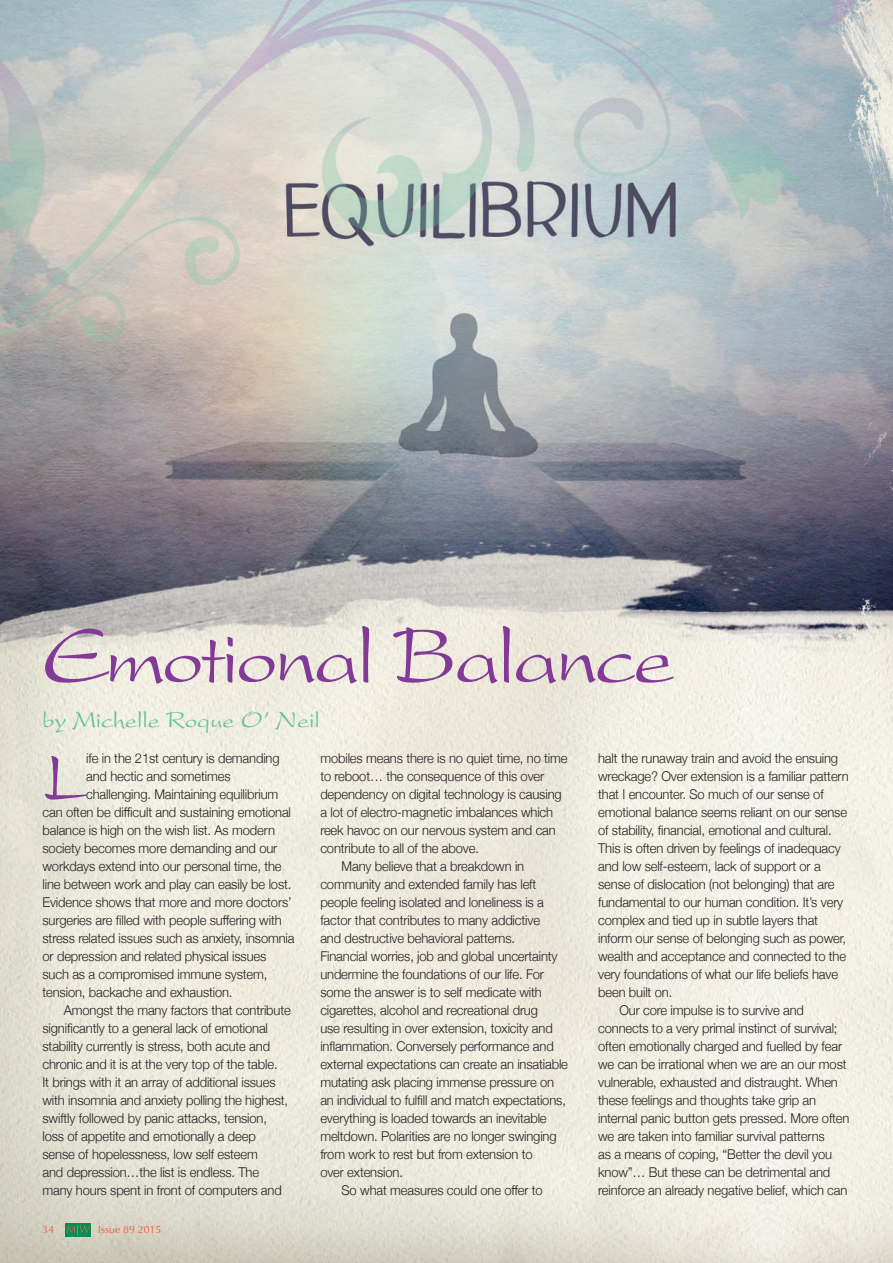
<style>
.page{position:relative;width:893px;height:1263px;background:#fff}
.page>*{position:absolute;margin:0;border:0;box-sizing:border-box;transform-origin:0 0}
.t1{font:84px "Snippet Script S Si";letter-spacing:-.04em;color:#823a96}
.t2{font:69.3px "Snippet Script S Si";color:#823a96;scale:.96 1}
.t3{font:24px "Snippet Script S Si";color:#63c295}
.t4{font:300 13.5px "Helvetica Neue";letter-spacing:-.01em;color:#231f20;scale:.96 1}
.t5{font:10.5px "Optima";color:#ef5e3f}
</style>
<div class="page">
<img style="left:0;top:0;width:893px;height:1263px">
<div style="left:66px;top:1223px;width:25px;height:13px;background:#008d58"></div>
<svg style="left:67px;top:1225px;width:23px;height:9px"></svg>
<h1 class="t1" style="left:43px;top:608px;width:634px">Emotional Balance</h1>
<h3 class="t3" style="left:43px;top:706px;width:279px">by Michelle Roque O’ Neil</h3>
<h2 class="t2" style="left:43px;top:738px;width:48px">L</h2>
<p class="t4" style="left:86px;top:747px;width:203px">ife in the 21st century is demanding</p>
<p class="t4" style="left:86px;top:765px;width:152px">and hectic and sometimes</p>
<p class="t4" style="left:86px;top:783px;width:202px">challenging. Maintaining equilibrium</p>
<p class="t4" style="left:43px;top:801px;width:260px">can often be difficult and sustaining emotional</p>
<p class="t4" style="left:43px;top:819px;width:244px">balance is high on the wish list. As modern</p>
<p class="t4" style="left:43px;top:837px;width:246px">society becomes more demanding and our</p>
<p class="t4" style="left:43px;top:855px;width:251px">workdays extend into our personal time, the</p>
<p class="t4" style="left:43px;top:873px;width:261px">line between work and play can easily be lost.</p>
<p class="t4" style="left:43px;top:891px;width:261px">Evidence shows that more and more doctors’</p>
<p class="t4" style="left:43px;top:909px;width:251px">surgeries are filled with people suffering with</p>
<p class="t4" style="left:43px;top:927px;width:264px">stress related issues such as anxiety, insomnia</p>
<p class="t4" style="left:43px;top:945px;width:235px">or depression and related physical issues</p>
<p class="t4" style="left:43px;top:963px;width:236px">such as a compromised immune system,</p>
<p class="t4" style="left:43px;top:981px;width:199px">tension, backache and exhaustion.</p>
<p class="t4" style="left:64px;top:999px;width:238px">Amongst the many factors that contribute</p>
<p class="t4" style="left:43px;top:1017px;width:236px">significantly to a general lack of emotional</p>
<p class="t4" style="left:43px;top:1035px;width:239px">stability currently is stress, both acute and</p>
<p class="t4" style="left:43px;top:1053px;width:246px">chronic and it is at the very top of the table.</p>
<p class="t4" style="left:43px;top:1071px;width:244px">It brings with it an array of additional issues</p>
<p class="t4" style="left:43px;top:1089px;width:257px">with insomnia and anxiety polling the highest,</p>
<p class="t4" style="left:43px;top:1107px;width:235px">swiftly followed by panic attacks, tension,</p>
<p class="t4" style="left:43px;top:1125px;width:224px">loss of appetite and emotionally a deep</p>
<p class="t4" style="left:43px;top:1143px;width:226px">sense of hopelessness, low self esteem</p>
<p class="t4" style="left:43px;top:1161px;width:227px">and depression…the list is endless. The</p>
<p class="t4" style="left:43px;top:1179px;width:251px">many hours spent in front of computers and</p>
<p class="t5" style="left:43px;top:1223px;width:13px">34</p>
<p class="t5" style="left:98px;top:1223px;width:65px">Issue 89 2015</p>
<p class="t4" style="left:320px;top:747px;width:259px">mobiles means there is no quiet time, no time</p>
<p class="t4" style="left:320px;top:765px;width:235px">to reboot… the consequence of this over</p>
<p class="t4" style="left:320px;top:783px;width:253px">dependency on digital technology is causing</p>
<p class="t4" style="left:320px;top:801px;width:244px">a lot of electro-magnetic imbalances which</p>
<p class="t4" style="left:320px;top:819px;width:247px">reek havoc on our nervous system and can</p>
<p class="t4" style="left:320px;top:837px;width:167px">contribute to all of the above.</p>
<p class="t4" style="left:342px;top:855px;width:192px">Many believe that a breakdown in</p>
<p class="t4" style="left:320px;top:873px;width:227px">community and extended family has left</p>
<p class="t4" style="left:320px;top:891px;width:234px">people feeling isolated and loneliness is a</p>
<p class="t4" style="left:320px;top:909px;width:230px">factor that contributes to many addictive</p>
<p class="t4" style="left:320px;top:927px;width:204px">and destructive behavioral patterns.</p>
<p class="t4" style="left:320px;top:945px;width:249px">Financial worries, job and global uncertainty</p>
<p class="t4" style="left:320px;top:963px;width:235px">undermine the foundations of our life. For</p>
<p class="t4" style="left:320px;top:981px;width:232px">some the answer is to self medicate with</p>
<p class="t4" style="left:320px;top:999px;width:228px">cigarettes, alcohol and recreational drug</p>
<p class="t4" style="left:320px;top:1017px;width:244px">use resulting in over extension, toxicity and</p>
<p class="t4" style="left:320px;top:1035px;width:245px">inflammation. Conversely performance and</p>
<p class="t4" style="left:320px;top:1053px;width:259px">external expectations can create an insatiable</p>
<p class="t4" style="left:320px;top:1071px;width:245px">mutating ask placing immense pressure on</p>
<p class="t4" style="left:320px;top:1089px;width:257px">an individual to fulfill and match expectations,</p>
<p class="t4" style="left:320px;top:1107px;width:237px">everything is loaded towards an inevitable</p>
<p class="t4" style="left:320px;top:1125px;width:248px">meltdown. Polarities are no longer swinging</p>
<p class="t4" style="left:320px;top:1143px;width:223px">from work to rest but from extension to</p>
<p class="t4" style="left:320px;top:1161px;width:88px">over extension.</p>
<p class="t4" style="left:342px;top:1179px;width:211px">So what measures could one offer to</p>
<p class="t4" style="left:598px;top:747px;width:252px">halt the runaway train and avoid the ensuing</p>
<p class="t4" style="left:598px;top:765px;width:262px">wreckage? Over extension is a familiar pattern</p>
<p class="t4" style="left:598px;top:783px;width:236px">that I encounter. So much of our sense of</p>
<p class="t4" style="left:598px;top:801px;width:261px">emotional balance seems reliant on our sense</p>
<p class="t4" style="left:598px;top:819px;width:245px">of stability, financial, emotional and cultural.</p>
<p class="t4" style="left:598px;top:837px;width:254px">This is often driven by feelings of inadequacy</p>
<p class="t4" style="left:598px;top:855px;width:233px">and low self-esteem, lack of support or a</p>
<p class="t4" style="left:598px;top:873px;width:248px">sense of dislocation (not belonging) that are</p>
<p class="t4" style="left:598px;top:891px;width:257px">fundamental to our human condition. It’s very</p>
<p class="t4" style="left:598px;top:909px;width:231px">complex and tied up in subtle layers that</p>
<p class="t4" style="left:598px;top:927px;width:260px">inform our sense of belonging such as power,</p>
<p class="t4" style="left:598px;top:945px;width:260px">wealth and acceptance and connected to the</p>
<p class="t4" style="left:598px;top:963px;width:251px">very foundations of what our life beliefs have</p>
<p class="t4" style="left:598px;top:981px;width:79px">been built on.</p>
<p class="t4" style="left:619px;top:999px;width:194px">Our core impulse is to survive and</p>
<p class="t4" style="left:598px;top:1017px;width:251px">connects to a very primal instinct of survival;</p>
<p class="t4" style="left:598px;top:1035px;width:256px">often emotionally charged and fuelled by fear</p>
<p class="t4" style="left:598px;top:1053px;width:260px">we can be irrational when we are an our most</p>
<p class="t4" style="left:598px;top:1071px;width:251px">vulnerable, exhausted and distraught. When</p>
<p class="t4" style="left:598px;top:1089px;width:229px">these feelings and thoughts take grip an</p>
<p class="t4" style="left:598px;top:1107px;width:263px">internal panic button gets pressed. More often</p>
<p class="t4" style="left:598px;top:1125px;width:237px">we are taken into familiar survival patterns</p>
<p class="t4" style="left:598px;top:1143px;width:245px">as a means of coping, “Better the devil you</p>
<p class="t4" style="left:598px;top:1161px;width:243px">know”… But these can be detrimental and</p>
<p class="t4" style="left:598px;top:1179px;width:261px">reinforce an already negative belief, which can</p>
</div>
